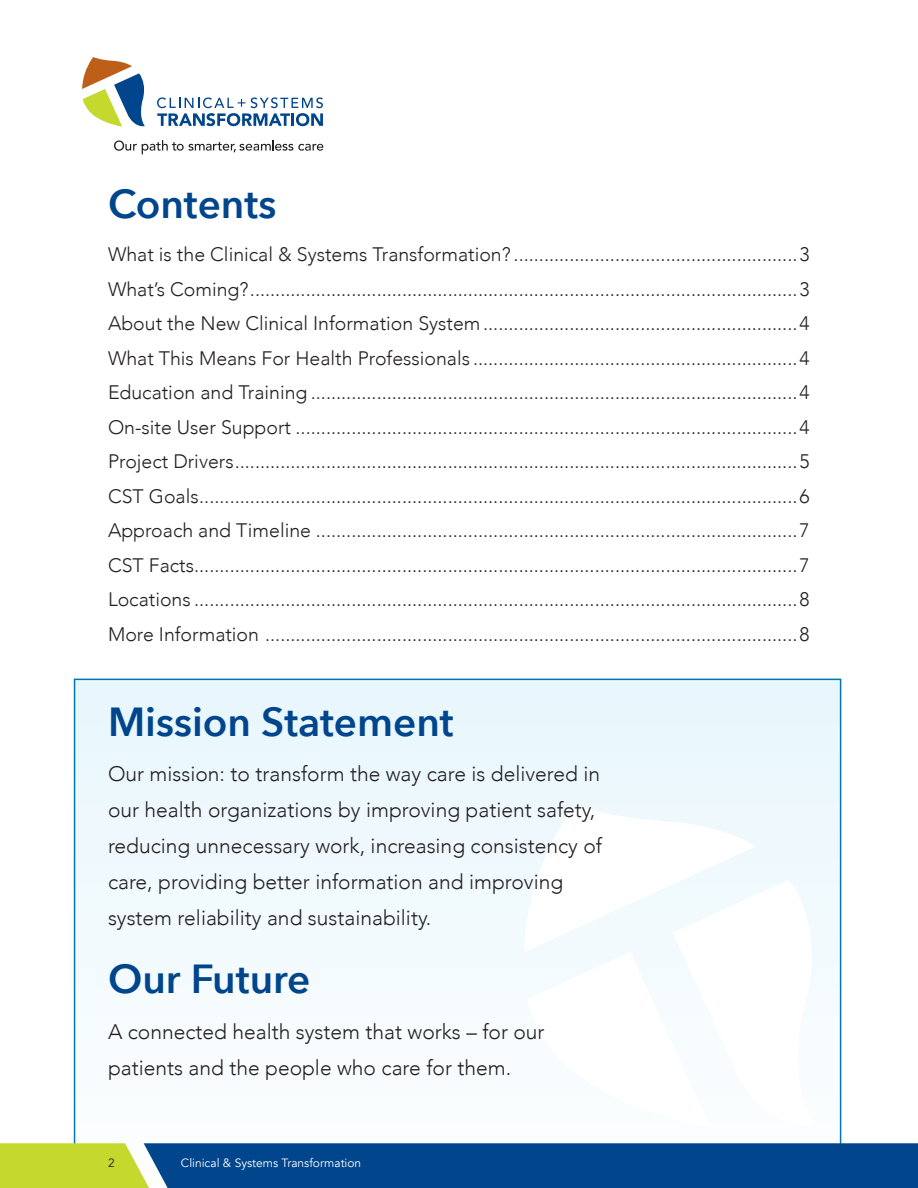
<style>
.page{position:relative;width:918px;height:1188px;background:#fff}
.page>*{position:absolute;margin:0;border:0;box-sizing:border-box;transform-origin:0 0}
.t1{font:600 40.5px "Avenir Next";color:#01468c}
.t2{font:300 21px/36px "Avenir";color:#231f20}
.t3{font:300 19.5px/34.5px "Avenir";color:#231f20;text-align:justify}
.t4{font:12px "Avenir";color:#fff}
.t5{font:12px "Avenir";color:#231f20}
</style>
<div class="page">
<svg style="left:74px;top:679px;width:767px;height:464px"></svg>
<svg style="left:524px;top:803px;width:292px;height:328px"></svg>
<svg style="left:0;top:1143px;width:918px;height:45px;background:#246080"></svg>
<svg style="left:82px;top:57px;width:63px;height:70px"></svg>
<svg style="left:157px;top:97px;width:166px;height:29px"></svg>
<svg style="left:114px;top:140px;width:209px;height:14px"></svg>
<h1 class="t1" style="left:108px;top:169px;width:170px">Contents</h1>
<p class="t3" style="left:108px;top:237px;width:703px">What is the Clinical &amp; Systems Transformation? ........................................................3<br>What’s Coming? ............................................................................................................3<br>About the New Clinical Information System ..............................................................4<br>What This Means For Health Professionals ................................................................4<br>Education and Training ................................................................................................4<br>On-site User Support ...................................................................................................4<br>Project Drivers ...............................................................................................................5<br>CST Goals ......................................................................................................................6<br>Approach and Timeline ...............................................................................................7<br>CST Facts .......................................................................................................................7<br>Locations .......................................................................................................................8<br>More Information .........................................................................................................8</p>
<h1 class="t1" style="left:108px;top:687px;width:347px">Mission Statement</h1>
<p class="t2" style="left:108px;top:756px;width:496px">Our mission: to transform the way care is delivered in our health organizations by improving patient safety, reducing unnecessary work, increasing consistency of care, providing better information and improving system reliability and sustainability.</p>
<h1 class="t1" style="left:108px;top:944px;width:204px">Our Future</h1>
<p class="t2" style="left:108px;top:1014px;width:438px">A connected health system that works – for our patients and the people who care for them.</p>
<p class="t5" style="left:108px;top:1156px;width:8px">2</p>
<p class="t4" style="left:181px;top:1156px;width:182px">Clinical &amp; Systems Transformation</p>
</div>
